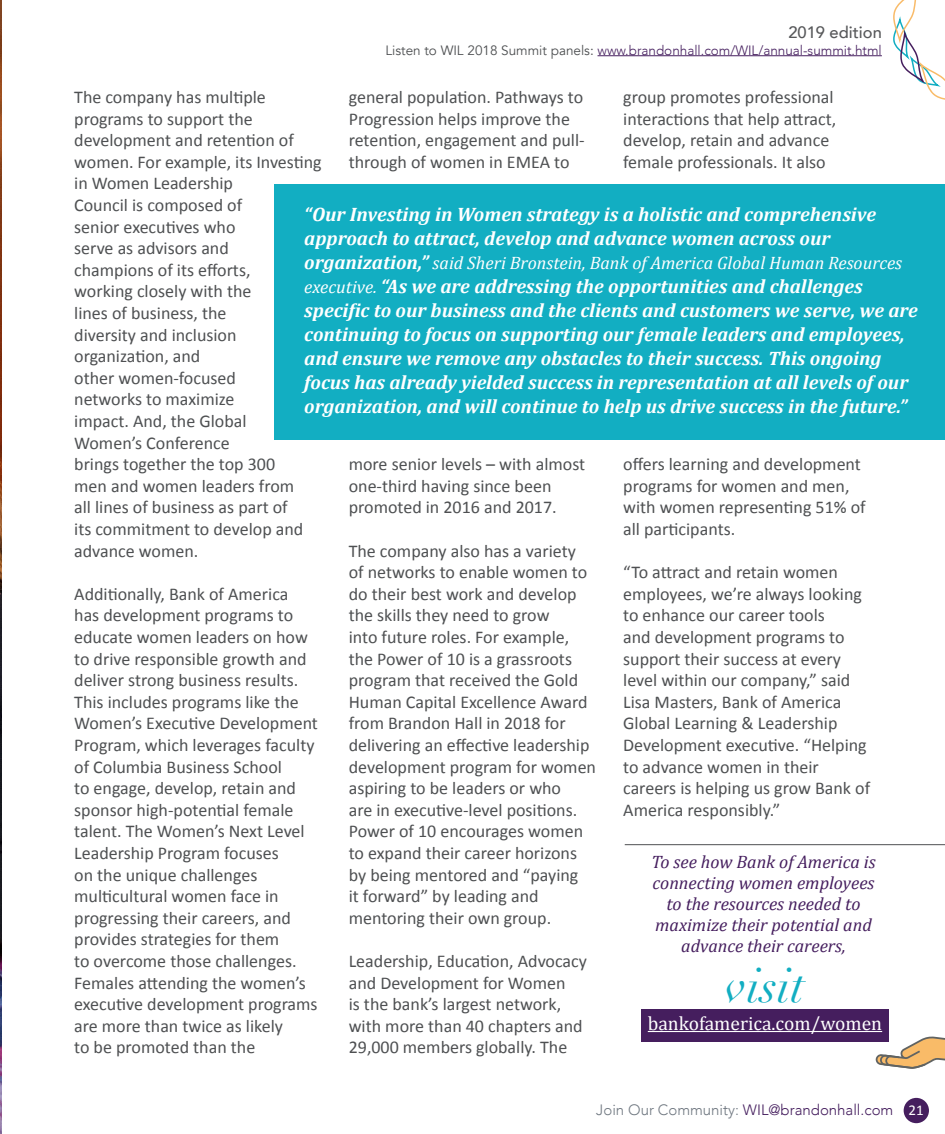
<style>
.page{position:relative;width:945px;height:1134px;background:#fff}
.page>*{position:absolute;margin:0;border:0;box-sizing:border-box;transform-origin:0 0}
.t1{font:italic 48px "Didot";color:#12aec2}
.t2{font:italic 700 19.5px/24px "Cambria";color:#fff}
.Paragraph_Style_3{font:19.5px "Cambria";color:#fff}
.t3{font:18px/21.6px "Calibri";color:#4e5052}
.t4{font:italic 18px/21px "Cambria";color:#451e5e;text-align:center}
.t5{font:italic 18px "Cambria";color:#fff}
.t6{font:500 16.5px "Avenir";color:#57585a}
.t7{font:300 15px "Avenir";color:#451e5e}
.t8{font:300 13.5px "Avenir";color:#451e5e}
.s1{font-weight:400;color:#4e5052}
.s2{font-weight:700;font-size:19.5px}
.s3{font-weight:400;font-size:18px}
.s4{color:#707881}
.s5{font-family:"Calibri";font-weight:400;color:#fff}
</style>
<div class="page">
<svg style="left:893px;top:0;width:52px;height:100px"></svg>
<div style="left:904px;top:1098px;width:25px;height:25px;background:#451e5e;border-radius:50%"></div>
<hr style="left:598px;top:55px;width:284px;height:1px;background:#451e5e">
<div style="left:274px;top:184px;width:671px;height:256px;background:#12aec2"></div>
<svg style="left:875px;top:1036px;width:70px;height:33px"></svg>
<img style="left:0;top:0;width:2px;height:1134px">
<div style="left:641px;top:1009px;width:248px;height:33px;background:#451e5e"></div>
<hr style="left:648px;top:1031px;width:234px;height:1px;background:#fff">
<hr style="left:625px;top:844px;width:320px;height:1px;background:#4e5052">
<p class="t6" style="left:788px;top:18px;width:95px">2019 edition</p>
<p class="t8" style="left:385px;top:42px;width:498px"><span class="s1">Listen to WIL 2018 Summit panels:</span> www.brandonhall.com/WIL/annual-summit.html</p>
<p class="t3" style="left:74px;top:85px;width:249px">The company has multiple programs to support the development and retention of women. For example, its Investing in Women Leadership<br>Council is composed of<br>senior executives who<br>serve as advisors and<br>champions of its efforts,<br>working closely with the<br>lines of business, the<br>diversity and inclusion organization, and<br>other women-focused<br>networks to maximize<br>impact. And, the Global<br>Women’s Conference<br>brings together the top 300<br>men and women leaders from<br>all lines of business as part of<br>its commitment to develop and advance women.</p>
<p class="t3" style="left:74px;top:582px;width:245px">Additionally, Bank of America has development programs to educate women leaders on how to drive responsible growth and deliver strong business results.<br>This includes programs like the<br>Women’s Executive Development<br>Program, which leverages faculty of Columbia Business School<br>to engage, develop, retain and sponsor high-potential female talent. The Women’s Next Level<br>Leadership Program focuses<br>on the unique challenges multicultural women face in progressing their careers, and provides strategies for them<br>to overcome those challenges.<br>Females attending the women’s executive development programs are more than twice as likely<br>to be promoted than the</p>
<p class="t3" style="left:349px;top:85px;width:237px">general population. Pathways to<br>Progression helps improve the retention, engagement and pull&shy;through of women in EMEA to</p>
<p class="t3" style="left:623px;top:85px;width:215px">group promotes professional interactions that help attract, develop, retain and advance female professionals. It also</p>
<p class="t2" style="left:304px;top:202px;width:573px">“Our Investing in Women strategy is a holistic and comprehensive approach to attract, develop and advance women across our</p>
<p class="t5" style="left:304px;top:252px;width:599px"><span class="s2">organization,”</span> said Sheri Bronstein, Bank of America Global Human Resources</p>
<p class="t2" style="left:304px;top:274px;width:615px"><span class="s3">executive.</span> “As we are addressing the opportunities and challenges specific to our business and the clients and customers we serve, we are continuing to focus on supporting our female leaders and employees, and ensure we remove any obstacles to their success. This ongoing focus has already yielded success in representation at all levels of our organization, and will continue to help us drive success in the future.”</p>
<p class="t3" style="left:623px;top:452px;width:244px">offers learning and development programs for women and men, with women representing 51% of all participants.</p>
<p class="t3" style="left:623px;top:560px;width:248px">“To attract and retain women employees, we’re always looking to enhance our career tools<br>and development programs to support their success at every level within our company,” said<br>Lisa Masters, Bank of America<br>Global Learning &amp; Leadership<br>Development executive. “Helping to advance women in their careers is helping us grow Bank of<br>America responsibly.”</p>
<p class="t3" style="left:349px;top:452px;width:238px">more senior levels – with almost one-third having since been promoted in 2016 and 2017.</p>
<p class="t3" style="left:349px;top:539px;width:249px">The company also has a variety<br>of networks to enable women to do their best work and develop the skills they need to grow<br>into future roles. For example, the Power of 10 is a grassroots program that received the Gold<br>Human Capital Excellence Award from Brandon Hall in 2018 for delivering an effective leadership development program for women aspiring to be leaders or who<br>are in executive-level positions.<br>Power of 10 encourages women to expand their career horizons by being mentored and “paying<br>it forward” by leading and mentoring their own group.</p>
<p class="t3" style="left:349px;top:949px;width:240px">Leadership, Education, Advocacy and Development for Women<br>is the bank’s largest network, with more than 40 chapters and<br>29,000 members globally. The</p>
<p class="t4" style="left:651px;top:851px;width:226px">To see how Bank of America is connecting women employees to the resources needed to maximize their potential and advance their careers,</p>
<p class="t1" style="left:725px;top:956px;width:82px">visit</p>
<p class="Paragraph_Style_3" style="left:648px;top:1012px;width:236px">bankofamerica.com/women</p>
<p class="t7" style="left:596px;top:1101px;width:329px"><span class="s4">Join Our Community:</span> WIL@brandonhall.com <span class="s5">21</span></p>
</div>
